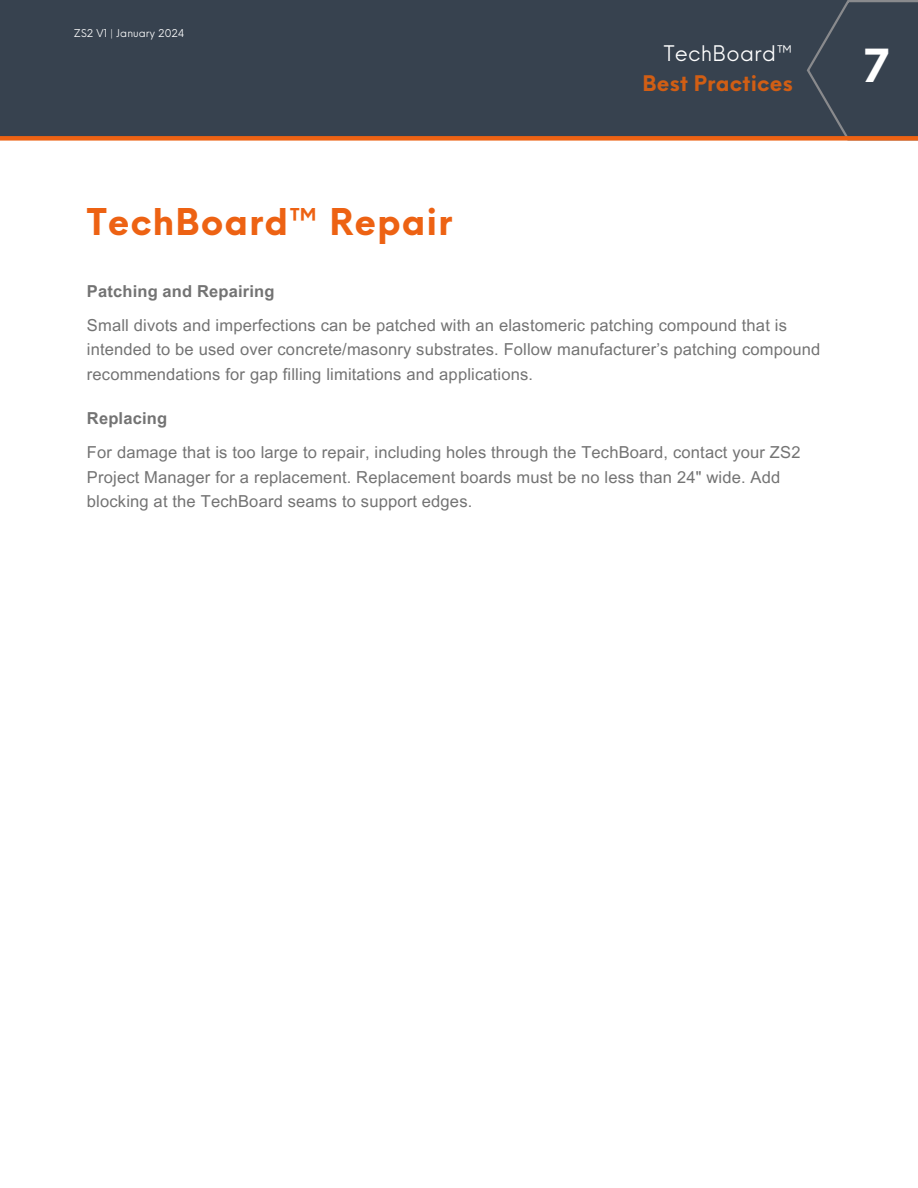
<style>
.page{position:relative;width:918px;height:1188px;background:#fff}
.page>*{position:absolute;margin:0;border:0;box-sizing:border-box;transform-origin:0 0}
.t1{font:700 44.55px "Neue Einstellung";color:#fff}
.t2{font:700 36px "Neue Einstellung";letter-spacing:.025em;color:#ed6213}
.t3{font:700 21px "Neue Einstellung";letter-spacing:.01em;color:#d15e14}
.t4{font:21px "Neue Einstellung";letter-spacing:.01em;color:#fff}
.t5{font:16.5px/24.8px "Arial MT Pro";letter-spacing:.01em;color:#737373}
.t6{font:700 16.5px "Arial MT Pro";letter-spacing:.01em;color:#737373}
.t7{font:10.5px "Neue Einstellung";letter-spacing:.01em;color:#fff}
</style>
<div class="page">
<div style="left:0;top:0;width:918px;height:138px;background:#35404d"></div>
<svg style="left:807px;top:0;width:111px;height:136px"></svg>
<div style="left:0;top:136px;width:918px;height:5px;background:#ed6213"></div>
<p class="t7" style="left:74px;top:23px;width:112px">ZS2 V1 | January 2024</p>
<p class="t4" style="left:664px;top:35px;width:131px">TechBoard™</p>
<p class="t3" style="left:642px;top:64px;width:152px">Best Practices</p>
<p class="t1" style="left:864px;top:26px;width:26px">7</p>
<p class="t2" style="left:87px;top:189px;width:367px">TechBoard™ Repair</p>
<p class="t6" style="left:87px;top:285px;width:189px">Patching and Repairing</p>
<p class="t5" style="left:87px;top:314px;width:735px">Small divots and imperfections can be patched with an elastomeric patching compound that is intended to be used over concrete/masonry substrates. Follow manufacturer’s patching compound recommendations for gap filling limitations and applications.</p>
<p class="t6" style="left:87px;top:412px;width:82px">Replacing</p>
<p class="t5" style="left:87px;top:442px;width:715px">For damage that is too large to repair, including holes through the TechBoard, contact your ZS2<br>Project Manager for a replacement. Replacement boards must be no less than 24" wide. Add blocking at the TechBoard seams to support edges.</p>
</div>
